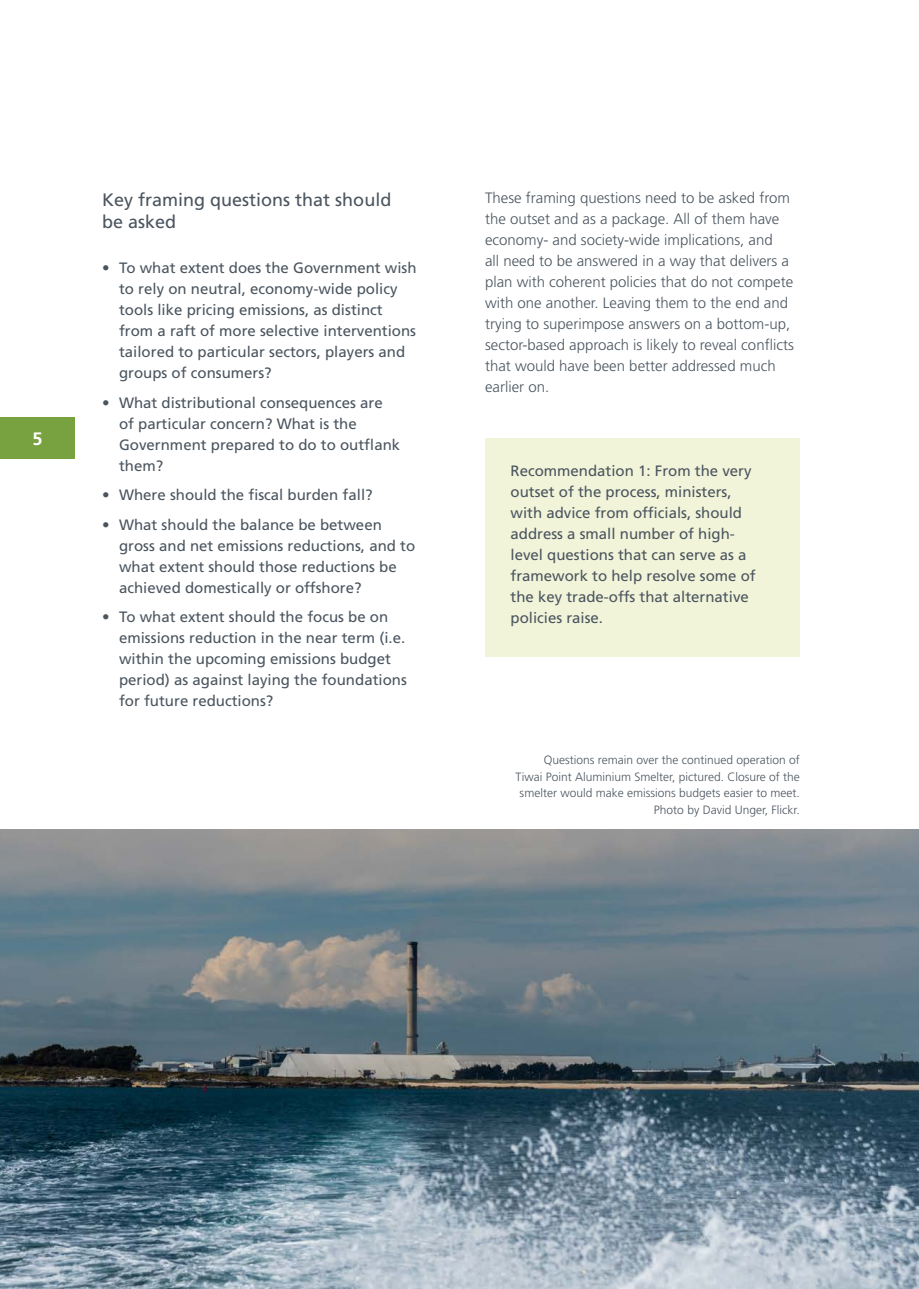
<style>
.page{position:relative;width:919px;height:1289px;background:#fff}
.page>*{position:absolute;margin:0;border:0;box-sizing:border-box;transform-origin:0 0}
.Heading_3{font:18px/22.5px "Frutiger LT Pro";color:#4b555f}
.Page_number{font:700 18px "Frutiger LT Pro";color:#fff}
.Table_figure_caption{font:15px/21px "Frutiger LT Pro";color:#4b555f}
.Paragraph_text{font:300 15px/21px "Frutiger LT Pro";color:#4b555f}
.Photo_credit{font:300 12px/16.5px "Frutiger LT Pro";color:#4b555f;text-align:right}
</style>
<div class="page">
<div style="left:485px;top:438px;width:314px;height:218px;background:#f1f4d9"></div>
<img style="left:0;top:829px;width:918px;height:459px">
<div style="left:0;top:417px;width:75px;height:42px;background:#78a23f"></div>
<p class="Page_number" style="left:32px;top:428px;width:12px">5</p>
<p class="Heading_3" style="left:102px;top:188px;width:291px">Key framing questions that should be asked</p>
<p class="Table_figure_caption" style="left:119px;top:257px;width:299px;text-indent:-17px">• To what extent does the Government wish to rely on neutral, economy-wide policy tools like pricing emissions, as distinct from a raft of more selective interventions tailored to particular sectors, players and groups of consumers?</p>
<p class="Table_figure_caption" style="left:119px;top:392px;width:282px;text-indent:-17px">• What distributional consequences are of particular concern? What is the<br>Government prepared to do to outflank them?</p>
<p class="Table_figure_caption" style="left:102px;top:484px;width:272px">• Where should the fiscal burden fall?</p>
<p class="Table_figure_caption" style="left:119px;top:514px;width:297px;text-indent:-17px">• What should the balance be between gross and net emissions reductions, and to what extent should those reductions be achieved domestically or offshore?</p>
<p class="Table_figure_caption" style="left:119px;top:606px;width:289px;text-indent:-17px">• To what extent should the focus be on emissions reduction in the near term (i.e. within the upcoming emissions budget period) as against laying the foundations for future reductions?</p>
<p class="Paragraph_text" style="left:485px;top:188px;width:310px">These framing questions need to be asked from the outset and as a package. All of them have economy- and society-wide implications, and<br>all need to be answered in a way that delivers a plan with coherent policies that do not compete with one another. Leaving them to the end and trying to superimpose answers on a bottom-up, sector-based approach is likely to reveal conflicts that would have been better addressed much earlier on.</p>
<p class="Table_figure_caption" style="left:510px;top:460px;width:247px">Recommendation 1: From the very outset of the process, ministers, with advice from officials, should address a small number of high&shy;level questions that can serve as a framework to help resolve some of the key trade-offs that alternative policies raise.</p>
<p class="Photo_credit" style="left:515px;top:752px;width:286px">Questions remain over the continued operation of Tiwai Point Aluminium Smelter, pictured. Closure of the smelter would make emissions budgets easier to meet.<br>Photo by David Unger, Flickr.</p>
</div>
